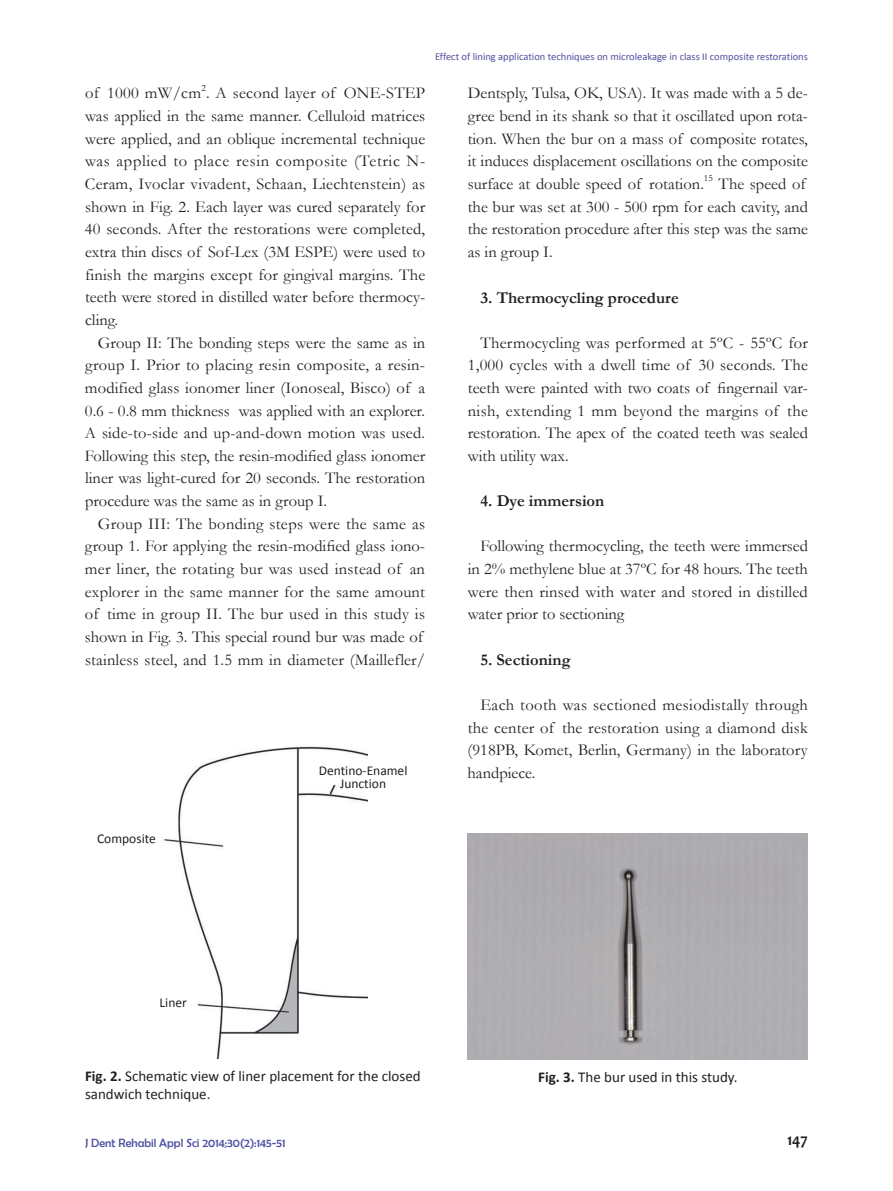
<style>
.page{position:relative;width:893px;height:1191px;background:#fff}
.page>*{position:absolute;margin:0;border:0;box-sizing:border-box;transform-origin:0 0}
.t1{font:16.5px/22.6px "Garamond";color:#231f20;text-align:justify}
.t2{font:700 16.5px "Garamond";color:#231f20}
.t3{font:700 16.5px "Candara";color:#231f20;scale:.95 1}
.t4{font:15px/18px "Calibri";color:#231f20}
.t5{font:13.5px/13.5px "Calibri";color:#231f20;text-align:center}
.t6{font:12px "Berlin Sans FB";color:#504fa1}
.t7{font:10.5px "Calibri";color:#504fa1}
.t8{font:9.6px "Garamond";color:#231f20}
.s1{font-weight:700}
</style>
<div class="page">
<img style="left:164px;top:746px;width:204px;height:312px">
<div style="left:468px;top:833px;width:340px;height:226px;background:#afadb1"></div>
<p class="t8" style="left:201px;top:81px;width:6px">2</p>
<p class="t1" style="left:85px;top:104px;width:342px">was applied in the same manner. Celluloid matrices were applied, and an oblique incremental technique was applied to place resin composite (Tetric N-Ceram, Ivoclar vivadent, Schaan, Liechtenstein) as shown in Fig. 2. Each layer was cured separately for 40 seconds. After the restorations were completed, extra thin discs of Sof-Lex (3M ESPE) were used to finish the margins except for gingival margins. The teeth were stored in distilled water before thermocy&shy;cling.</p>
<p class="t1" style="left:85px;top:330px;width:342px;text-indent:13px">Group II: The bonding steps were the same as in group I. Prior to placing resin composite, a resin&shy;modified glass ionomer liner (Ionoseal, Bisco) of a 0.6 - 0.8 mm thickness was applied with an explorer.<br>A side-to-side and up-and-down motion was used.<br>Following this step, the resin-modified glass ionomer liner was light-cured for 20 seconds. The restoration procedure was the same as in group I.</p>
<p class="t1" style="left:85px;top:512px;width:342px;text-align:left;text-indent:13px">Group III: The bonding steps were the same as group 1. For applying the resin-modified glass iono&shy;mer liner, the rotating bur was used instead of an explorer in the same manner for the same amount of time in group II. The bur used in this study is shown in Fig. 3. This special round bur was made of stainless steel, and 1.5 mm in diameter (Maillefler/</p>
<p class="t1" style="left:85px;top:81px;width:342px">of 1000 mW/cm . A second layer of ONE-STEP</p>
<p class="t5" style="left:319px;top:762px;width:90px">Dentino-Enamel<br>Junction</p>
<p class="t7" style="left:435px;top:50px;width:374px">Effect of lining application techniques on microleakage in class II composite restorations</p>
<p class="t1" style="left:468px;top:81px;width:342px">Dentsply, Tulsa, OK, USA). It was made with a 5 de&shy;gree bend in its shank so that it oscillated upon rota&shy;tion. When the bur on a mass of composite rotates, it induces displacement oscillations on the composite surface at double speed of rotation.</p>
<p class="t8" style="left:704px;top:172px;width:11px">15</p>
<p class="t1" style="left:468px;top:172px;width:342px;text-align:left;text-indent:251px">The speed of the bur was set at 300 - 500 rpm for each cavity, and the restoration procedure after this step was the same as in group I.</p>
<p class="t2" style="left:480px;top:286px;width:200px">3. Thermocycling procedure</p>
<p class="t1" style="left:468px;top:330px;width:342px;text-indent:13px">Thermocycling was performed at 5ºC - 55ºC for 1,000 cycles with a dwell time of 30 seconds. The teeth were painted with two coats of fingernail var&shy;nish, extending 1 mm beyond the margins of the restoration. The apex of the coated teeth was sealed with utility wax.</p>
<p class="t2" style="left:481px;top:490px;width:125px">4. Dye immersion</p>
<p class="t1" style="left:468px;top:534px;width:342px;text-indent:13px">Following thermocycling, the teeth were immersed in 2% methylene blue at 37ºC for 48 hours. The teeth were then rinsed with water and stored in distilled water prior to sectioning</p>
<p class="t2" style="left:480px;top:648px;width:92px">5. Sectioning</p>
<p class="t1" style="left:468px;top:693px;width:342px;text-indent:13px">Each tooth was sectioned mesiodistally through the center of the restoration using a diamond disk (918PB, Komet, Berlin, Germany) in the laboratory handpiece.</p>
<p class="t5" style="left:97px;top:831px;width:60px">Composite</p>
<p class="t5" style="left:160px;top:995px;width:29px">Liner</p>
<p class="t4" style="left:85px;top:1066px;width:337px"><span class="s1">Fig. 2.</span> Schematic view of liner placement for the closed sandwich technique.</p>
<p class="t4" style="left:538px;top:1067px;width:201px"><span class="s1">Fig. 3.</span> The bur used in this study.</p>
<p class="t6" style="left:85px;top:1135px;width:202px">J Dent Rehabil Appl Sci 2014;30(2):145-51</p>
<p class="t3" style="left:787px;top:1130px;width:24px">147</p>
</div>
